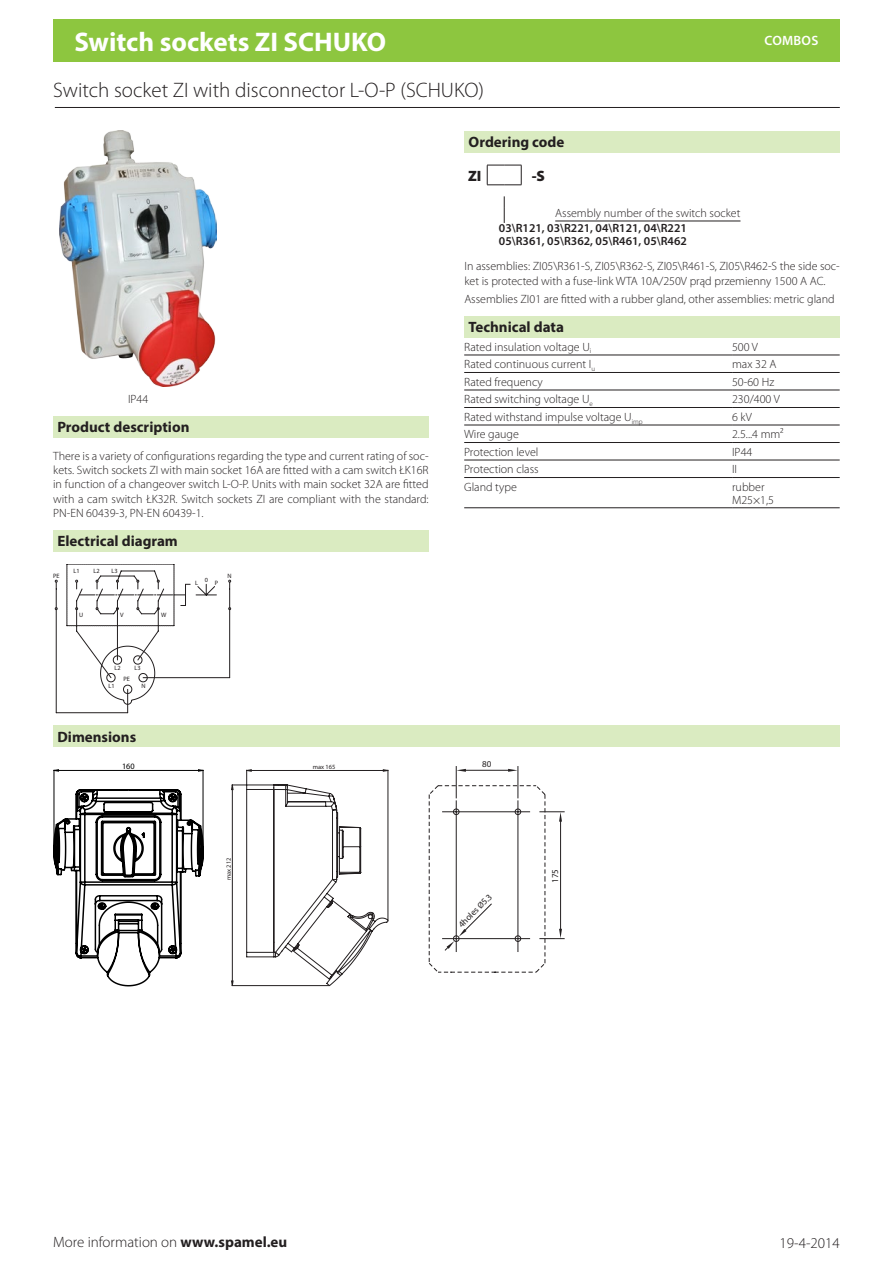
<style>
.page{position:relative;width:893px;height:1263px;background:#fff}
.page>*{position:absolute;margin:0;border:0;box-sizing:border-box;transform-origin:0 0}
.t1{font:700 27px "Myriad Pro";color:#fff}
.t2{font:300 21px "Myriad Pro";color:#231f20}
.Überschrift{font:700 15px "Myriad Pro";color:#231f20}
.t3{font:300 15px "Myriad Pro";color:#231f20}
.TS_Bestellschlüssel{font:900 15px "Myriad Pro";color:#231f20}
.t4{font:600 13.5px "Myriad Pro";letter-spacing:.02em;color:#fff}
.Text_normal_block{font:300 12px/14.4px "Myriad Pro";color:#231f20;text-align:justify}
.Tabellenkörper{font:300 12px "Myriad Pro";color:#231f20}
.Text_pod_numerem_zam{font:300 12px/14.4px "Myriad Pro";color:#231f20}
.TS_fett_links{font:600 12px "Myriad Pro";color:#231f20}
.TS_links_unterstrich{font:300 12px "Myriad Pro";color:#231f20}
.Podpis_pod_zdjeciem{font:300 12px "Myriad Pro";color:#231f20}
.Cecha_Wymiary{font:9px "Myriad Pro";color:#231f20}
.Cecha_Wymiary-2{font:8.25px "Arial";color:#000}
.Cecha_Wymiary-3{font:6.45px "Myriad Pro";color:#231f20}
.Cecha_schemat_elektr{font:6.3px "Arial";color:#231f20}
.s1{font-size:8.25px}
.s2{font-weight:700}
</style>
<div class="page">
<div style="left:53px;top:19px;width:787px;height:43px;background:#8dc63f"></div>
<div style="left:464px;top:316px;width:376px;height:21px;background:#daebc1"></div>
<hr style="left:464px;top:355px;width:268px;height:1px;background:#231f20">
<hr style="left:732px;top:355px;width:108px;height:1px;background:#231f20">
<hr style="left:464px;top:372px;width:268px;height:1px;background:#231f20">
<hr style="left:732px;top:372px;width:108px;height:1px;background:#231f20">
<hr style="left:464px;top:390px;width:268px;height:1px;background:#231f20">
<hr style="left:732px;top:390px;width:108px;height:1px;background:#231f20">
<hr style="left:464px;top:407px;width:268px;height:1px;background:#231f20">
<hr style="left:732px;top:407px;width:108px;height:1px;background:#231f20">
<hr style="left:464px;top:425px;width:268px;height:1px;background:#231f20">
<hr style="left:732px;top:425px;width:108px;height:1px;background:#231f20">
<hr style="left:464px;top:442px;width:268px;height:1px;background:#231f20">
<hr style="left:732px;top:442px;width:108px;height:1px;background:#231f20">
<hr style="left:464px;top:460px;width:268px;height:1px;background:#231f20">
<hr style="left:732px;top:460px;width:108px;height:1px;background:#231f20">
<hr style="left:464px;top:477px;width:268px;height:1px;background:#231f20">
<hr style="left:732px;top:477px;width:108px;height:1px;background:#231f20">
<hr style="left:464px;top:507px;width:268px;height:1px;background:#231f20">
<hr style="left:732px;top:507px;width:108px;height:1px;background:#231f20">
<div style="left:464px;top:131px;width:376px;height:21px;background:#daebc1"></div>
<svg style="left:487px;top:165px;width:35px;height:21px"></svg>
<svg style="left:504px;top:196px;width:1px;height:27px"></svg>
<hr style="left:555px;top:221px;width:185px;height:1px;background:#231f20">
<div style="left:53px;top:726px;width:787px;height:21px;background:#daebc1"></div>
<svg style="left:428px;top:766px;width:137px;height:207px"></svg>
<hr style="left:388px;top:770px;width:1px;height:151px;background:#231f20">
<svg style="left:231px;top:769px;width:157px;height:217px"></svg>
<hr style="left:54px;top:770px;width:1px;height:81px;background:#000">
<hr style="left:203px;top:770px;width:1px;height:82px;background:#000">
<svg style="left:53px;top:769px;width:151px;height:3px"></svg>
<svg style="left:53px;top:788px;width:151px;height:198px"></svg>
<hr style="left:55px;top:107px;width:785px;height:1px;background:#231f20">
<div style="left:53px;top:416px;width:376px;height:21px;background:#daebc1"></div>
<div style="left:53px;top:530px;width:376px;height:21px;background:#daebc1"></div>
<svg style="left:55px;top:564px;width:176px;height:149px"></svg>
<img style="left:59px;top:131px;width:158px;height:255px">
<h1 class="t1" style="left:74px;top:24px;width:313px">Switch sockets ZI SCHUKO</h1>
<p class="t2" style="left:53px;top:78px;width:432px">Switch socket ZI with disconnector L-O-P (SCHUKO)</p>
<p class="Überschrift" style="left:469px;top:132px;width:97px">Ordering code</p>
<p class="TS_Bestellschlüssel" style="left:468px;top:165px;width:15px">ZI</p>
<p class="TS_Bestellschlüssel" style="left:532px;top:165px;width:15px">-S</p>
<p class="TS_links_unterstrich" style="left:555px;top:206px;width:187px">Assembly number of the switch socket</p>
<p class="TS_fett_links" style="left:499px;top:220px;width:189px">03\R121, 03\R221, 04\R121, 04\R221</p>
<p class="TS_fett_links" style="left:499px;top:233px;width:189px">05\R361, 05\R362, 05\R461, 05\R462</p>
<p class="t4" style="left:764px;top:32px;width:55px">COMBOS</p>
<p class="Podpis_pod_zdjeciem" style="left:128px;top:393px;width:22px">IP44</p>
<p class="Überschrift" style="left:57px;top:418px;width:134px">Product description</p>
<p class="Text_normal_block" style="left:53px;top:449px;width:377px">There is a variety of configurations regarding the type and current rating of soc&shy;kets. Switch sockets ZI with main socket 16A are fitted with a cam switch ŁK16R in function of a changeover switch L-O-P. Units with main socket 32A are fitted with a cam switch ŁK32R. Switch sockets ZI are compliant with the standard:<br>PN-EN 60439-3, PN-EN 60439-1.</p>
<p class="Überschrift" style="left:57px;top:531px;width:122px">Electrical diagram</p>
<p class="Cecha_schemat_elektr" style="left:74px;top:567px;width:8px">L1</p>
<p class="Cecha_schemat_elektr" style="left:112px;top:567px;width:8px">L3</p>
<p class="Cecha_schemat_elektr" style="left:93px;top:567px;width:8px">L2</p>
<p class="Cecha_schemat_elektr" style="left:53px;top:572px;width:8px">PE</p>
<p class="Cecha_schemat_elektr" style="left:228px;top:572px;width:6px">N</p>
<p class="Cecha_schemat_elektr" style="left:215px;top:579px;width:5px">P</p>
<p class="Cecha_schemat_elektr" style="left:205px;top:576px;width:5px">0</p>
<p class="Cecha_schemat_elektr" style="left:195px;top:579px;width:4px">L</p>
<p class="Cecha_schemat_elektr" style="left:79px;top:611px;width:6px">U</p>
<p class="Cecha_schemat_elektr" style="left:120px;top:611px;width:5px">V</p>
<p class="Cecha_schemat_elektr" style="left:161px;top:611px;width:7px">W</p>
<p class="Cecha_schemat_elektr" style="left:114px;top:664px;width:8px">L2</p>
<p class="Cecha_schemat_elektr" style="left:134px;top:664px;width:8px">L3</p>
<p class="Cecha_schemat_elektr" style="left:108px;top:682px;width:8px">L1</p>
<p class="Cecha_schemat_elektr" style="left:124px;top:675px;width:8px">PE</p>
<p class="Cecha_schemat_elektr" style="left:141px;top:682px;width:6px">N</p>
<p class="Überschrift" style="left:57px;top:727px;width:80px">Dimensions</p>
<p class="Text_pod_numerem_zam" style="left:464px;top:259px;width:377px">In assemblies: ZI05\R361-S, ZI05\R362-S, ZI05\R461-S, ZI05\R462-S the side soc&shy;ket is protected with a fuse-link WTA 10A/250V prąd przemienny 1500 A AC.</p>
<p class="Text_pod_numerem_zam" style="left:464px;top:292px;width:372px">Assemblies ZI01 are fitted with a rubber gland, other assemblies: metric gland</p>
<p class="Überschrift" style="left:468px;top:318px;width:97px">Technical data</p>
<p class="Tabellenkörper" style="left:464px;top:340px;width:129px">Rated insulation voltage U<sub>i</sub></p>
<p class="Tabellenkörper" style="left:732px;top:340px;width:27px">500 V</p>
<p class="Tabellenkörper" style="left:464px;top:358px;width:132px">Rated continuous current I<sub>u</sub></p>
<p class="Tabellenkörper" style="left:732px;top:358px;width:46px">max 32 A</p>
<p class="Tabellenkörper" style="left:464px;top:375px;width:80px">Rated frequency</p>
<p class="Tabellenkörper" style="left:732px;top:375px;width:44px">50-60 Hz</p>
<p class="Tabellenkörper" style="left:464px;top:393px;width:130px">Rated switching voltage U<sub>e</sub></p>
<p class="Tabellenkörper" style="left:732px;top:393px;width:49px">230/400 V</p>
<p class="Tabellenkörper" style="left:464px;top:410px;width:180px">Rated withstand impulse voltage U<sub>imp</sub></p>
<p class="Tabellenkörper" style="left:732px;top:410px;width:21px">6 kV</p>
<p class="Tabellenkörper" style="left:464px;top:428px;width:56px">Wire gauge</p>
<p class="Tabellenkörper" style="left:732px;top:428px;width:53px">2.5...4 mm²</p>
<p class="Tabellenkörper" style="left:464px;top:445px;width:76px">Protection level</p>
<p class="Tabellenkörper" style="left:732px;top:445px;width:22px">IP44</p>
<p class="Tabellenkörper" style="left:464px;top:463px;width:76px">Protection class</p>
<p class="Tabellenkörper" style="left:732px;top:463px;width:7px">II</p>
<p class="Tabellenkörper" style="left:464px;top:480px;width:54px">Gland type</p>
<p class="Tabellenkörper" style="left:732px;top:480px;width:34px">rubber</p>
<p class="Tabellenkörper" style="left:732px;top:493px;width:43px">M25×1,5</p>
<p class="Cecha_Wymiary-2" style="left:122px;top:761px;width:14px">160</p>
<p class="Cecha_Wymiary-3" style="left:225px;top:880px;width:24px;rotate:-90deg">max 212</p>
<p class="Cecha_Wymiary-3" style="left:313px;top:763px;width:24px">max 165</p>
<p class="Cecha_Wymiary" style="left:482px;top:758px;width:11px">80</p>
<p class="Cecha_Wymiary" style="left:456px;top:922px;width:45px;rotate:-45deg">4holes <span class="s1">Ø</span>5.3</p>
<p class="Cecha_Wymiary" style="left:550px;top:883px;width:15px;rotate:-90deg">175</p>
<p class="t3" style="left:53px;top:1234px;width:236px">More information on <span class="s2">www.spamel.eu</span></p>
<p class="t3" style="left:780px;top:1234px;width:62px">19-4-2014</p>
</div>
